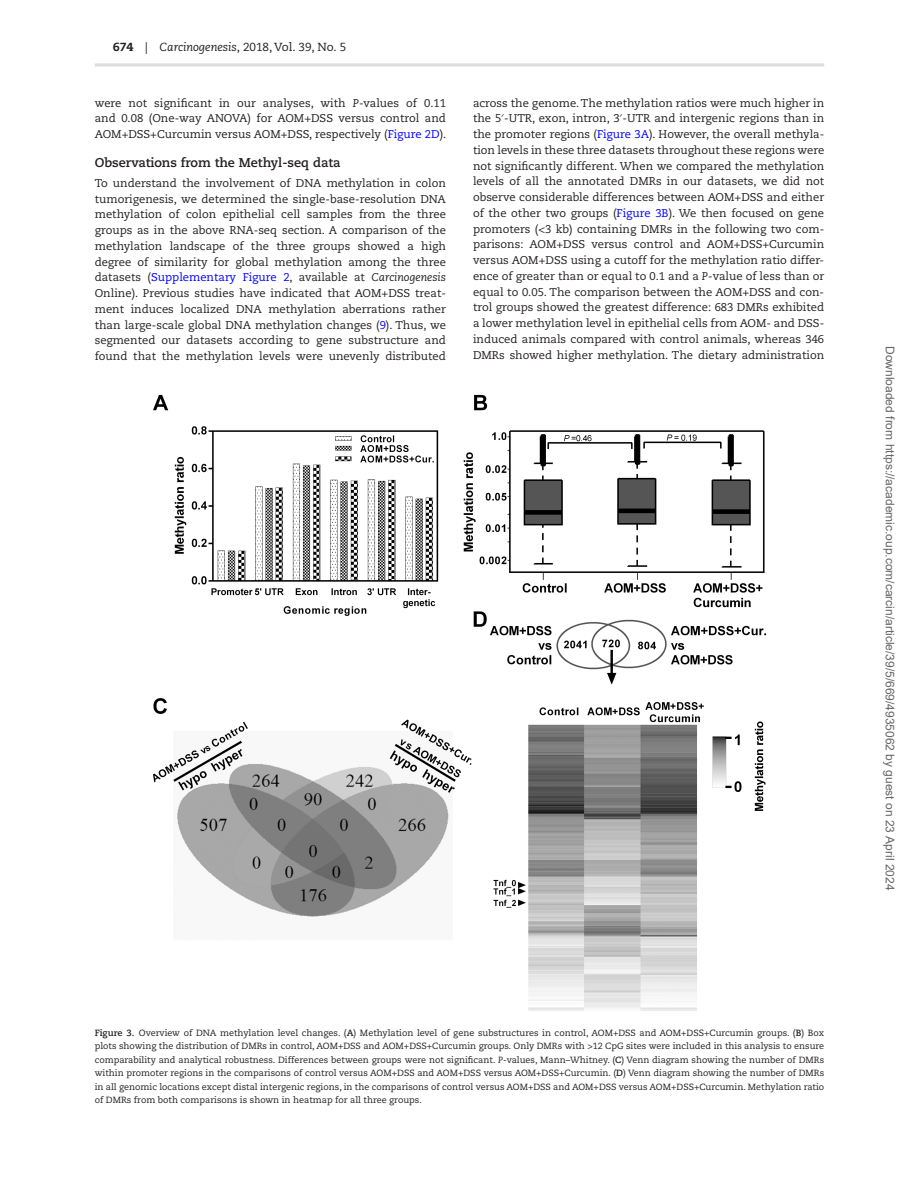
<style>
.page{position:relative;width:919px;height:1187px;background:#fff}
.page>*{position:absolute;margin:0;border:0;box-sizing:border-box;transform-origin:0 0}
.t1{font:700 12.75px "Caecilia LT Std";color:#231f20}
.t2{font:12px "Arial";color:#666}
.t3{font:11.7px "Caecilia LT Std";color:#231f20}
.t4{font:11.25px/15.8px "Caecilia LT Std";color:#231f20;text-align:justify}
.t5{font:9px/13.5px "Caecilia LT Std";color:#231f20;text-align:justify}
.s1{font-weight:800}
.s2{font-style:italic}
.s3{color:#00f}
.s4{font-family:"Gandhari Unicode"}
.s5{font-weight:700}
</style>
<div class="page">
<hr style="left:95px;top:63px;width:729px;height:3px;background:#dcdddf">
<img style="left:153px;top:394px;width:613px;height:617px">
<p class="t3" style="left:113px;top:41px;width:235px"><span class="s1">674</span> | <span class="s2">Carcinogenesis</span>, 2018, Vol. 39, No. 5</p>
<p class="t4" style="left:95px;top:95px;width:353px">were not significant in our analyses, with <span class="s2">P</span>-values of 0.11 and 0.08 (One-way ANOVA) for AOM+DSS versus control and AOM+DSS+Curcumin versus AOM+DSS, respectively (<span class="s3">Figure 2D</span>).</p>
<p class="t1" style="left:95px;top:155px;width:247px">Observations from the Methyl-seq data</p>
<p class="t4" style="left:95px;top:175px;width:353px">To understand the involvement of DNA methylation in colon tumorigenesis, we determined the single-base-resolution DNA methylation of colon epithelial cell samples from the three groups as in the above RNA-seq section. A comparison of the methylation landscape of the three groups showed a high degree of similarity for global methylation among the three datasets (<span class="s3">Supplementary Figure 2</span>, available at <span class="s2">Carcinogenesis </span>Online). Previous studies have indicated that AOM+DSS treat&shy;ment induces localized DNA methylation aberrations rather than large-scale global DNA methylation changes (<span class="s3">9</span>). Thus, we segmented our datasets according to gene substructure and found that the methylation levels were unevenly distributed</p>
<p class="t4" style="left:473px;top:95px;width:353px">across the genome. The methylation ratios were much higher in the 5<span class="s4">′</span>-UTR, exon, intron, 3<span class="s4">′</span>-UTR and intergenic regions than in the promoter regions (<span class="s3">Figure 3A</span>). However, the overall methyla&shy;tion levels in these three datasets throughout these regions were not significantly different. When we compared the methylation levels of all the annotated DMRs in our datasets, we did not observe considerable differences between AOM+DSS and either of the other two groups (<span class="s3">Figure 3B</span>). We then focused on gene promoters (&lt;3 kb) containing DMRs in the following two com&shy;parisons: AOM+DSS versus control and AOM+DSS+Curcumin versus AOM+DSS using a cutoff for the methylation ratio differ&shy;ence of greater than or equal to 0.1 and a <span class="s2">P</span>-value of less than or equal to 0.05. The comparison between the AOM+DSS and con&shy;trol groups showed the greatest difference: 683 DMRs exhibited a lower methylation level in epithelial cells from AOM- and DSS&shy;induced animals compared with control animals, whereas 346<br>DMRs showed higher methylation. The dietary administration</p>
<p class="t5" style="left:95px;top:1026px;width:731px"><span class="s5">Figure 3.</span> Overview of DNA methylation level changes. (<span class="s5">A</span>) Methylation level of gene substructures in control, AOM+DSS and AOM+DSS+Curcumin groups. (<span class="s5">B</span>) Box plots showing the distribution of DMRs in control, AOM+DSS and AOM+DSS+Curcumin groups. Only DMRs with &gt;12 CpG sites were included in this analysis to ensure comparability and analytical robustness. Differences between groups were not significant. <span class="s2">P</span>-values, Mann–Whitney. (<span class="s5">C</span>) Venn diagram showing the number of DMRs within promoter regions in the comparisons of control versus AOM+DSS and AOM+DSS versus AOM+DSS+Curcumin. (<span class="s5">D</span>) Venn diagram showing the number of DMRs in all genomic locations except distal intergenic regions, in the comparisons of control versus AOM+DSS and AOM+DSS versus AOM+DSS+Curcumin. Methylation ratio of DMRs from both comparisons is shown in heatmap for all three groups.</p>
<p class="t2" style="left:894px;top:346px;width:545px;rotate:90deg">Downloaded from https://academic.oup.com/carcin/article/39/5/669/4935062 by guest on 23 April 2024</p>
</div>
